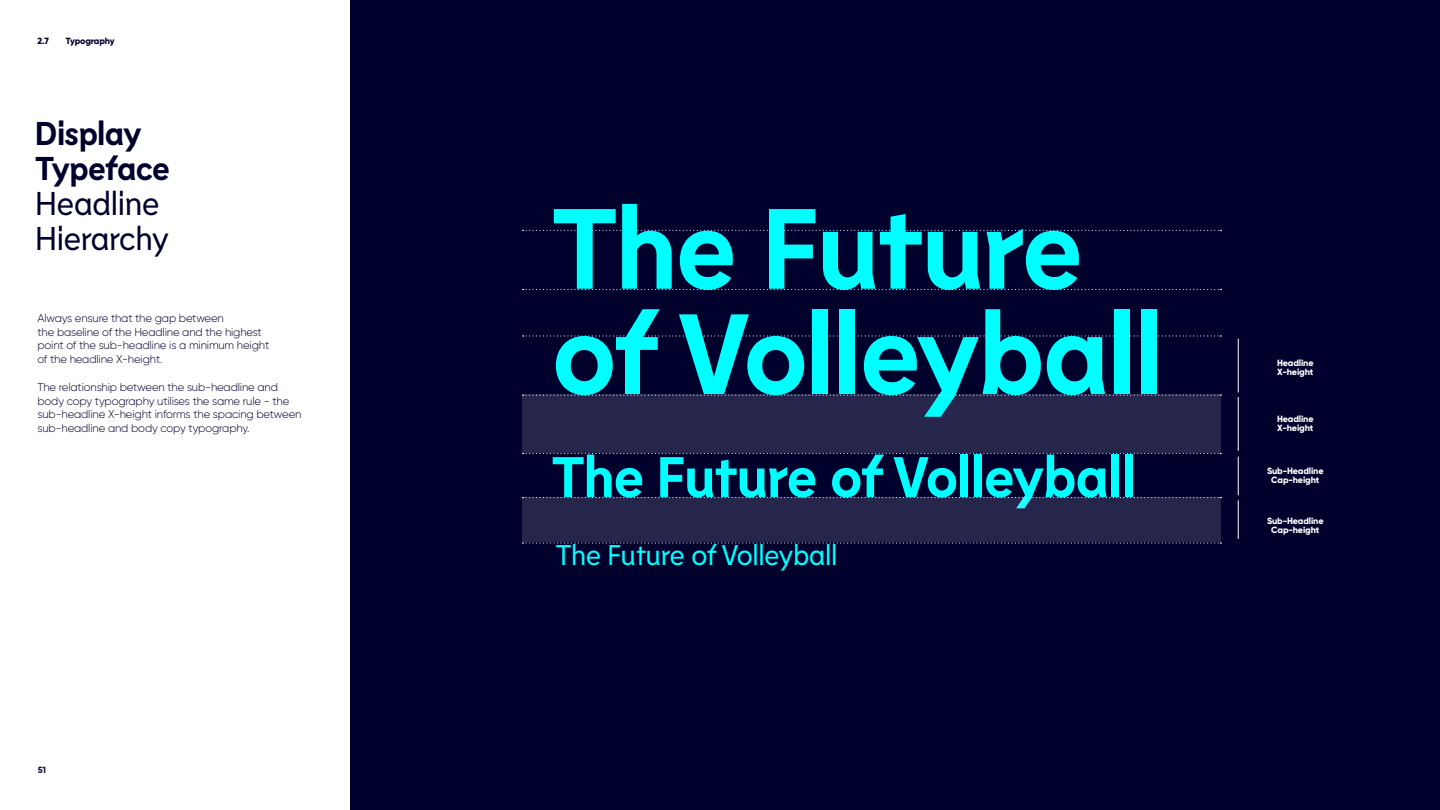
<style>
.page{position:relative;width:1440px;height:810px;background:#fff}
.page>*{position:absolute;margin:0;border:0;box-sizing:border-box;transform-origin:0 0}
.t1{font:700 113.85px/105.3px "Lemur";letter-spacing:-.02em;color:#0ff}
.t2{font:700 56.93px "Lemur";letter-spacing:-.02em;color:#0ff}
.t3{font:32.92px/35.2px "Lemur Trial";letter-spacing:-.02em;color:#00002d}
.t4{font:700 32.92px/35.2px "Lemur";letter-spacing:-.025em;color:#00002d}
.t5{font:28.42px "Lemur Trial";letter-spacing:-.025em;color:#0ff}
.t6{font:300 11.25px/13.5px "Gilroy";letter-spacing:-.015em;color:#00002d}
.t7{font:800 9px/9px "Gilroy";letter-spacing:-.015em;color:#fff}
.t8{font:800 9px "Gilroy";letter-spacing:-.015em;color:#00002d}
.t9{font:800 9px "Gilroy";color:#201747}
</style>
<div class="page">
<div style="left:351px;top:0;width:1089px;height:810px;background:#00002d"></div>
<svg style="left:523px;top:335px;width:698px;height:2px"></svg>
<svg style="left:523px;top:230px;width:698px;height:1px"></svg>
<div style="left:522px;top:395px;width:699px;height:58px;background:#26264c"></div>
<div style="left:522px;top:498px;width:699px;height:44px;background:#26264c"></div>
<svg style="left:523px;top:395px;width:698px;height:1px"></svg>
<svg style="left:523px;top:289px;width:698px;height:1px"></svg>
<svg style="left:523px;top:453px;width:698px;height:1px"></svg>
<svg style="left:523px;top:497px;width:698px;height:1px"></svg>
<svg style="left:523px;top:542px;width:698px;height:2px"></svg>
<hr style="left:1238px;top:339px;width:1px;height:54px;background:#fff">
<hr style="left:1238px;top:397px;width:1px;height:54px;background:#fff">
<hr style="left:1238px;top:457px;width:1px;height:38px;background:#fff">
<hr style="left:1238px;top:500px;width:1px;height:39px;background:#fff">
<p class="t8" style="left:37px;top:35px;width:13px">2.7</p>
<p class="t8" style="left:66px;top:35px;width:50px">Typography</p>
<h3 class="t4" style="left:35px;top:115px;width:136px">Display<br>Typeface</h3>
<h3 class="t3" style="left:35px;top:189px;width:135px">Headline<br>Hierarchy</h3>
<p class="t6" style="left:38px;top:312px;width:233px">Always ensure that the gap between<br>the baseline of the Headline and the highest point of the sub-headline is a minimum height of the headline X-height.</p>
<p class="t6" style="left:38px;top:381px;width:266px">The relationship between the sub-headline and body copy typography utilises the same rule - the sub-headline X-height informs the spacing between sub-headline and body copy typography.</p>
<p class="t9" style="left:38px;top:764px;width:10px">51</p>
<h1 class="t1" style="left:552px;top:193px;width:613px">The Future of Volleyball</h1>
<h2 class="t2" style="left:552px;top:440px;width:586px">The Future of Volleyball</h2>
<h3 class="t5" style="left:556px;top:544px;width:283px">The Future of Volleyball</h3>
<p class="t7" style="left:1277px;top:358px;width:38px">Headline<br>X-height</p>
<p class="t7" style="left:1277px;top:414px;width:38px">Headline<br>X-height</p>
<p class="t7" style="left:1267px;top:466px;width:58px;text-align:center">Sub-Headline<br>Cap-height</p>
<p class="t7" style="left:1267px;top:517px;width:58px;text-align:center">Sub-Headline<br>Cap-height</p>
</div>
